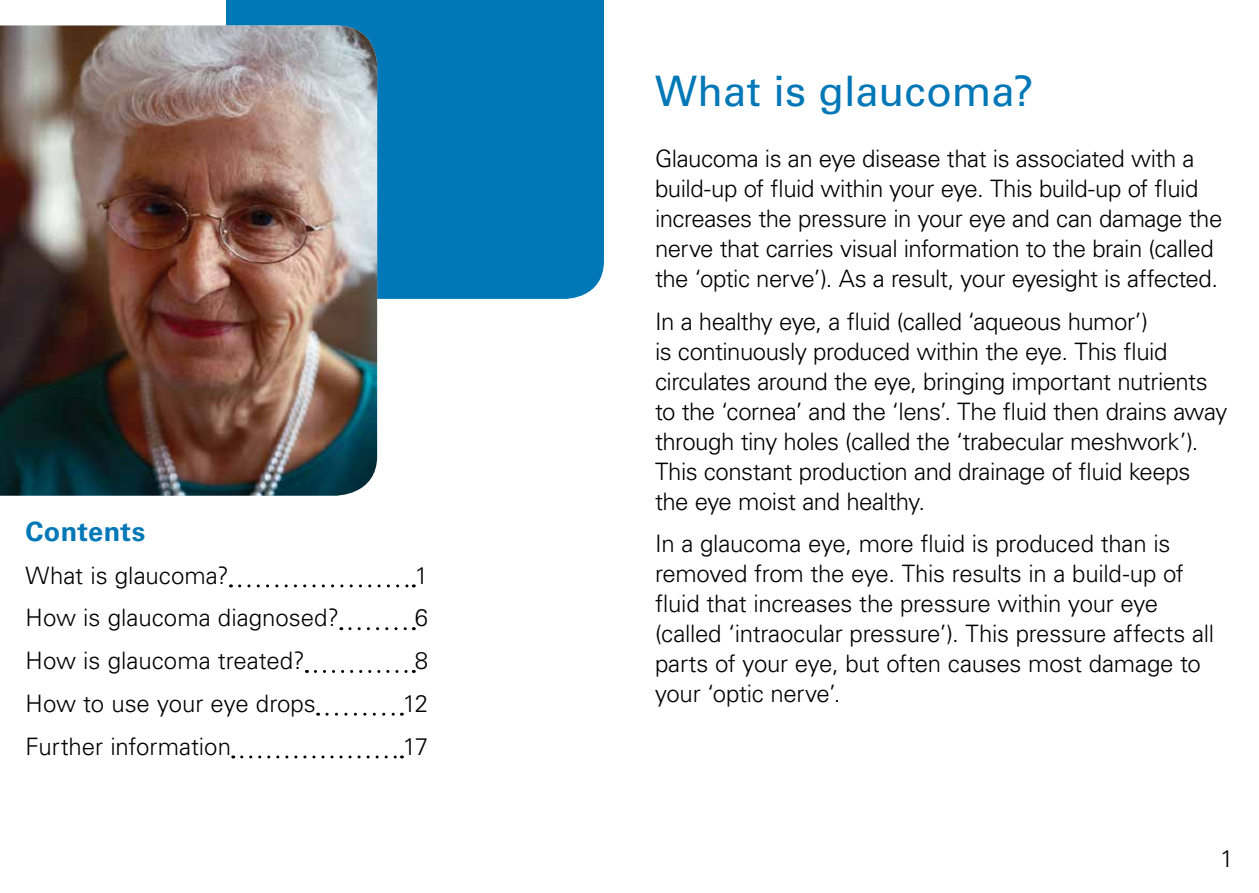
<style>
.page{position:relative;width:1259px;height:893px;background:#fff}
.page>*{position:absolute;margin:0;border:0;box-sizing:border-box;transform-origin:0 0}
.t1{font:42px "Univers LT Std";color:#0077b6}
.t2{font:700 27px "Univers LT Std";letter-spacing:.015em;color:#0077b6}
.t3{font:300 24px/30px "Univers LT Std";letter-spacing:-.02em;color:#000}
.t4{font:300 24px "Univers LT Std";color:#000}
</style>
<div class="page">
<div style="left:227px;top:0;width:377px;height:299px;background:#0077b6"></div>
<img style="left:0;top:26px;width:377px;height:470px">
<svg style="left:240px;top:584px;width:174px;height:3px"></svg>
<svg style="left:350px;top:627px;width:64px;height:3px"></svg>
<svg style="left:315px;top:670px;width:99px;height:3px"></svg>
<svg style="left:327px;top:713px;width:75px;height:3px"></svg>
<svg style="left:242px;top:755px;width:160px;height:3px"></svg>
<p class="t2" style="left:26px;top:515px;width:121px">Contents</p>
<p class="t4" style="left:26px;top:561px;width:205px">What is glaucoma?</p>
<p class="t3" style="left:415px;top:560px;width:15px">1</p>
<p class="t4" style="left:25px;top:603px;width:315px">How is glaucoma diagnosed?</p>
<p class="t3" style="left:415px;top:603px;width:15px">6</p>
<p class="t4" style="left:25px;top:646px;width:281px">How is glaucoma treated?</p>
<p class="t3" style="left:415px;top:646px;width:15px">8</p>
<p class="t3" style="left:25px;top:688px;width:292px">How to use your eye drops</p>
<p class="t3" style="left:403px;top:688px;width:27px">12</p>
<p class="t4" style="left:25px;top:732px;width:207px">Further information</p>
<p class="t3" style="left:403px;top:731px;width:27px">17</p>
<h1 class="t1" style="left:655px;top:67px;width:380px">What is glaucoma?</h1>
<p class="t3" style="left:655px;top:143px;width:569px">Glaucoma is an eye disease that is associated with a build-up of fluid within your eye. This build-up of fluid increases the pressure in your eye and can damage the nerve that carries visual information to the brain (called the ‘optic nerve’). As a result, your eyesight is affected.</p>
<p class="t3" style="left:655px;top:306px;width:574px">In a healthy eye, a fluid (called ‘aqueous humor’)<br>is continuously produced within the eye. This fluid circulates around the eye, bringing important nutrients to the ‘cornea’ and the ‘lens’. The fluid then drains away through tiny holes (called the ‘trabecular meshwork’).<br>This constant production and drainage of fluid keeps the eye moist and healthy.</p>
<p class="t3" style="left:655px;top:529px;width:560px">In a glaucoma eye, more fluid is produced than is removed from the eye. This results in a build-up of fluid that increases the pressure within your eye (called ‘intraocular pressure’). This pressure affects all parts of your eye, but often causes most damage to your ‘optic nerve’.</p>
<p class="t3" style="left:1220px;top:844px;width:15px">1</p>
</div>
